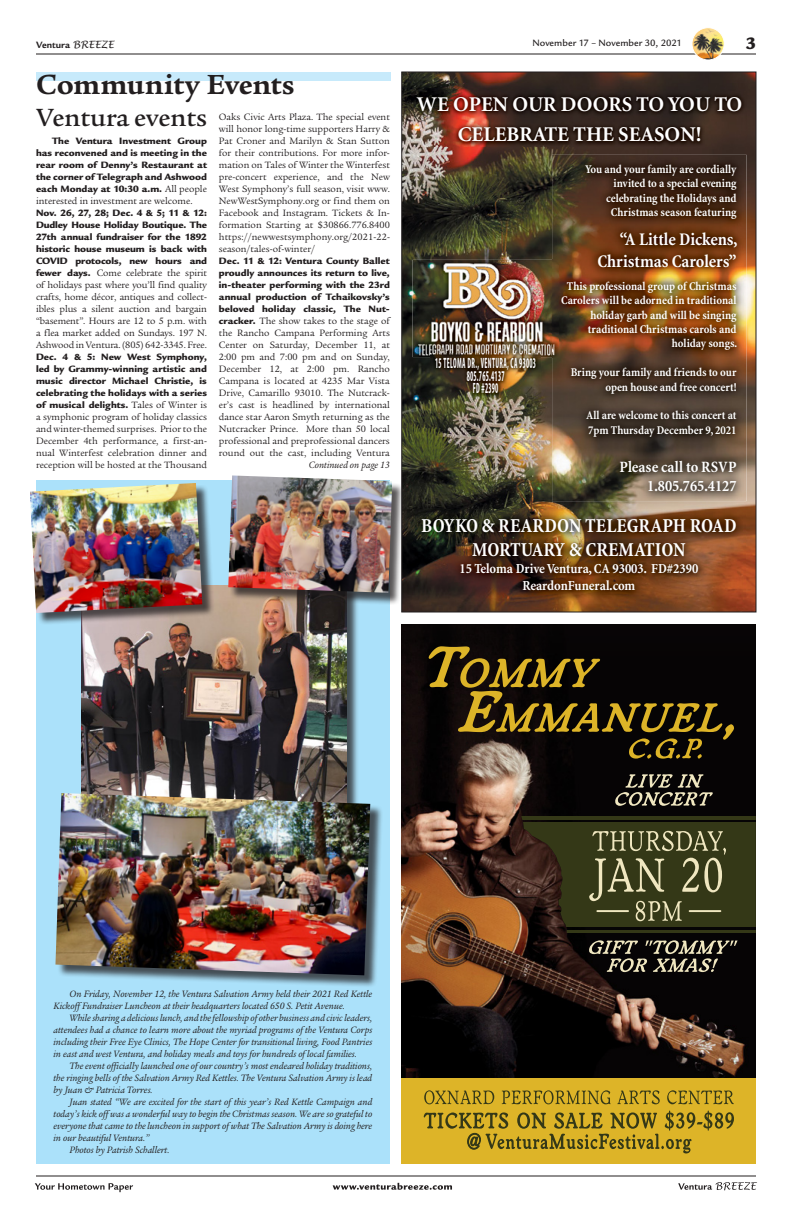
<style>
.page{position:relative;width:792px;height:1224px;background:#fff}
.page>*{position:absolute;margin:0;border:0;box-sizing:border-box;transform-origin:0 0}
.t1{font:700 30px "Legacy Serif";color:#221e1f}
.t2{font:500 27px "Legacy Serif";color:#221e1f}
.t3{font:700 21px/30px "Minion";color:#fff;text-align:center}
.t4{font:700 condensed 20px/24px "Minion";color:#fff;text-align:center}
.t5{font:700 condensed 18px/21.6px "Minion";letter-spacing:-.005em;color:#fff;text-align:right}
.t6{font:900 18px "Legacy Sans";color:#221e1f}
.t7{font:700 condensed 16px/19.2px "Minion";color:#fff;text-align:right}
.t8{font:700 condensed 15px/12.5px "Myriad Pro";letter-spacing:.03em;color:#fff;text-align:center;scale:.5 1}
.t9{font:700 condensed 14px/16.8px "Minion";color:#fff;text-align:center}
.t10{font:700 condensed 12px/14.4px "Minion";letter-spacing:-.005em;color:#fff;text-align:right}
.t11{font:10px/12px "Legacy Serif";color:#221e1f;text-align:justify}
.t12{font:italic 10px/12px "Legacy Serif";color:#221e1f;text-align:justify}
.t13{font:900 10px/12px "Legacy Sans";color:#221e1f;text-align:justify}
.t14{font:500 10px "Legacy Sans";letter-spacing:.005em;color:#221e1f}
.t15{font:700 10px "Legacy Sans";letter-spacing:.005em;color:#221e1f}
.s1{font-family:"Lucida Handwriting";font-weight:400;font-style:italic}
.s2{font-family:"Legacy Serif";font-weight:400}
.s3{font-family:"Legacy Sans";font-weight:900}
</style>
<div class="page">
<svg style="left:35px;top:1182px;width:722px;height:10px"></svg>
<hr style="left:36px;top:54px;width:720px;height:1px;background:#221e1f">
<hr style="left:36px;top:1176px;width:720px;height:1px;background:#221e1f">
<img style="left:692px;top:28px;width:32px;height:32px;border-radius:16px">
<div style="left:692px;top:27px;width:33px;height:33px;border:1px solid #fff;border-radius:50%"></div>
<div style="left:36px;top:480px;width:354px;height:684px;background:#abe1fa"></div>
<img style="left:404px;top:74px;width:350px;height:536px">
<img style="left:552px;top:155px;width:195px;height:346px">
<img style="left:413px;top:260px;width:146px;height:97px">
<img style="left:431px;top:353px;width:109px;height:45px">
<img style="left:413px;top:509px;width:332px;height:91px">
<img style="left:412px;top:92px;width:335px;height:55px">
<div style="left:36px;top:72px;width:354px;height:9px;background:#c7eafb"></div>
<img style="left:402px;top:624px;width:354px;height:454px">
<svg style="left:428px;top:646px;width:307px;height:113px;background:#30260e"></svg>
<svg style="left:614px;top:774px;width:99px;height:32px;background:#464238"></svg>
<svg style="left:519px;top:823px;width:237px;height:104px;background:#363118"></svg>
<hr style="left:519px;top:816px;width:237px;height:4px;background:#343817">
<hr style="left:519px;top:930px;width:237px;height:3px;background:#343817">
<svg style="left:589px;top:831px;width:137px;height:90px;background:#575836"></svg>
<div style="left:402px;top:1078px;width:354px;height:86px;background:#ddb428"></div>
<svg style="left:424px;top:1111px;width:310px;height:42px"></svg>
<svg style="left:424px;top:1090px;width:310px;height:14px"></svg>
<svg style="left:589px;top:940px;width:149px;height:32px;background:#444036"></svg>
<div style="left:83px;top:586px;width:275px;height:265px;background:#221e1f;opacity:.75"></div>
<img style="left:82px;top:585px;width:264px;height:208px">
<div style="left:57px;top:794px;width:325px;height:194px;background:#221e1f;opacity:.75"></div>
<img style="left:55px;top:793px;width:315px;height:182px">
<div style="left:31px;top:485px;width:184px;height:140px;background:#221e1f;opacity:.75"></div>
<img style="left:30px;top:483px;width:172px;height:130px">
<div style="left:230px;top:477px;width:174px;height:128px;background:#221e1f;opacity:.75"></div>
<img style="left:228px;top:475px;width:164px;height:118px">
<p class="t15" style="left:36px;top:39px;width:79px">Ventura <span class="s1">BREEZE</span></p>
<p class="t14" style="left:532px;top:37px;width:151px">November 17 – November 30, 2021</p>
<h3 class="t6" style="left:746px;top:32px;width:12px">3</h3>
<h1 class="t1" style="left:36px;top:67px;width:260px">Community Events</h1>
<h2 class="t2" style="left:36px;top:102px;width:172px">Ventura events</h2>
<p class="t13" style="left:36px;top:135px;width:173px;text-indent:16px">The Ventura Investment Group has reconvened and is meeting in the rear room of Denny’s Restaurant at the corner of Telegraph and Ashwood each Monday at 10:30 a.m. <span class="s2">All people</span></p>
<p class="t11" style="left:36px;top:195px;width:158px">interested in investment are welcome.</p>
<p class="t13" style="left:36px;top:207px;width:173px">Nov. 26, 27, 28; Dec. 4 &amp; 5; 11 &amp; 12:<br>Dudley House Holiday Boutique. The 27th annual fundraiser for the 1892 historic house museum is back with COVID protocols, new hours and</p>
<p class="t11" style="left:36px;top:267px;width:173px"><span class="s3">fewer days.</span> Come celebrate the spirit of holidays past where you’ll find quality crafts, home décor, antiques and collect&shy;ibles plus a silent auction and bargain “basement”. Hours are 12 to 5 p.m. with a flea market added on Sundays. 197 N.<br>Ashwood in Ventura. (805) 642-3345. Free.</p>
<p class="t13" style="left:36px;top:351px;width:173px">Dec. 4 &amp; 5: New West Symphony, led by Grammy-winning artistic and music director Michael Christie, is celebrating the holidays with a series of musical delights. <span class="s2">Tales of Winter is</span></p>
<p class="t11" style="left:36px;top:411px;width:173px">a symphonic program of holiday classics and winter-themed surprises. Prior to the December 4th performance, a first-an&shy;nual Winterfest celebration dinner and reception will be hosted at the Thousand</p>
<p class="t11" style="left:219px;top:111px;width:173px">Oaks Civic Arts Plaza. The special event will honor long-time supporters Harry &amp; Pat Croner and Marilyn &amp; Stan Sutton for their contributions. For more infor&shy;mation on Tales of Winter the Winterfest pre-concert experience, and the New West Symphony’s full season, visit www.<br>NewWestSymphony.org or find them on Facebook and Instagram. Tickets &amp; In&shy;formation Starting at $30866.776.8400 https://newwestsymphony.org/2021-22- season/tales-of-winter/</p>
<p class="t13" style="left:219px;top:255px;width:172px">Dec. 11 &amp; 12: Ventura County Ballet proudly announces its return to live, in-theater performing with the 23rd annual production of Tchaikovsky’s beloved holiday classic, The Nut-</p>
<p class="t11" style="left:219px;top:315px;width:173px"><span class="s3">cracker.</span> The show takes to the stage of the Rancho Campana Performing Arts Center on Saturday, December 11, at 2:00 pm and 7:00 pm and on Sunday, December 12, at 2:00 pm. Rancho Campana is located at 4235 Mar Vista Drive, Camarillo 93010. The Nutcrack&shy;er’s cast is headlined by international dance star Aaron Smyth returning as the Nutcracker Prince. More than 50 local professional and preprofessional dancers round out the cast, including Ventura</p>
<p class="t12" style="left:309px;top:459px;width:83px">Continued on page 13</p>
<h3 class="t3" style="left:417px;top:90px;width:327px">WE OPEN OUR DOORS TO YOU TO<br>CELEBRATE THE SEASON!</h3>
<h3 class="t8" style="left:435px;top:357px;width:203px">15 TELOMA DR., VENTURA, CA 93003<br>805.765.4137<br>FD #2390</h3>
<p class="t10" style="left:585px;top:162px;width:153px">You and your family are cordially invited to a special evening celebrating the Holidays and<br>Christmas season featuring</p>
<h3 class="t5" style="left:597px;top:229px;width:142px">“A Little Dickens,<br>Christmas Carolers”</h3>
<p class="t10" style="left:561px;top:279px;width:177px">This professional group of Christmas<br>Carolers will be adorned in traditional holiday garb and will be singing traditional Christmas carols and holiday songs.</p>
<p class="t10" style="left:571px;top:365px;width:167px">Bring your family and friends to our open house and free concert!</p>
<p class="t10" style="left:586px;top:408px;width:152px;text-align:left">All are welcome to this concert at<br>7pm Thursday December 9, 2021</p>
<h3 class="t7" style="left:620px;top:458px;width:118px">Please call to RSVP<br>1.805.765.4127</h3>
<h3 class="t4" style="left:421px;top:514px;width:317px">BOYKO &amp; REARDON TELEGRAPH ROAD<br>MORTUARY &amp; CREMATION</h3>
<h3 class="t9" style="left:459px;top:560px;width:240px">15 Teloma Drive Ventura, CA 93003. FD#2390<br>ReardonFuneral.com</h3>
<p class="t12" style="left:54px;top:988px;width:320px;text-indent:16px">On Friday, November 12, the Ventura Salvation Army held their 2021 Red Kettle<br>Kickoff Fundraiser Luncheon at their headquarters located 650 S. Petit Avenue.</p>
<p class="t12" style="left:54px;top:1012px;width:320px;text-indent:16px">While sharing a delicious lunch, and the fellowship of other business and civic leaders, attendees had a chance to learn more about the myriad programs of the Ventura Corps including their Free Eye Clinics, The Hope Center for transitional living, Food Pantries in east and west Ventura, and holiday meals and toys for hundreds of local families.</p>
<p class="t12" style="left:54px;top:1060px;width:320px;text-indent:16px">The event officially launched one of our country’s most endeared holiday traditions, the ringing bells of the Salvation Army Red Kettles. The Ventura Salvation Army is lead by Juan &amp; Patricia Torres.</p>
<p class="t12" style="left:70px;top:1096px;width:304px">Juan stated “We are excited for the start of this year’s Red Kettle Campaign and</p>
<p class="t12" style="left:54px;top:1108px;width:320px">today’s kick off was a wonderful way to begin the Christmas season. We are so grateful to</p>
<p class="t12" style="left:54px;top:1120px;width:320px">everyone that came to the luncheon in support of what The Salvation Army is doing here</p>
<p class="t12" style="left:54px;top:1132px;width:98px">in our beautiful Ventura.”</p>
<p class="t12" style="left:70px;top:1144px;width:102px">Photos by Patrish Schallert.</p>
</div>
